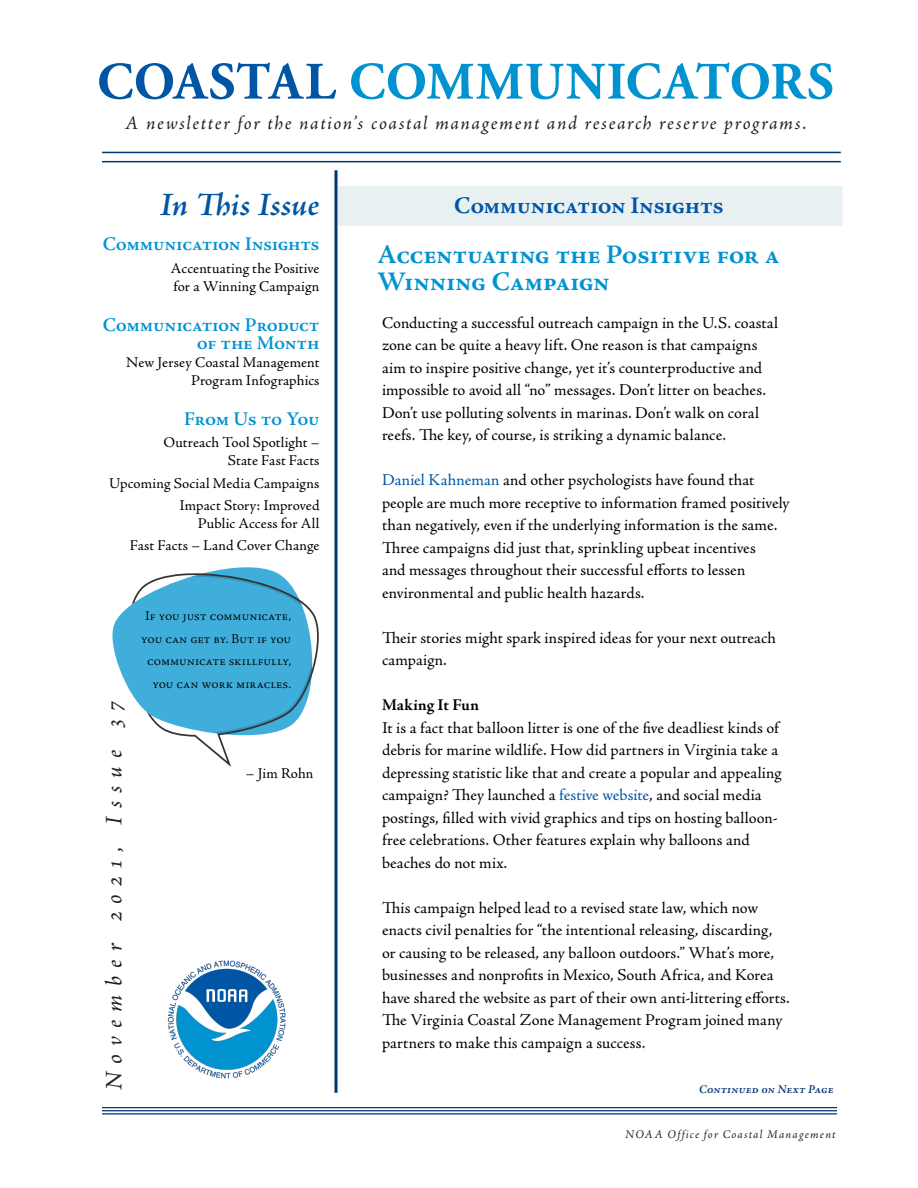
<style>
.page{position:relative;width:918px;height:1188px;background:#fff}
.page>*{position:absolute;margin:0;border:0;box-sizing:border-box;transform-origin:0 0}
.t1{font:700 52.5px "Adobe Garamond Pro";letter-spacing:.015em;color:#0093d0}
.t2{font:italic 600 33px "Adobe Jenson Pro";letter-spacing:-.005em;color:#0155a5}
.t3{font:700 27px/27px "Adobe Jenson Pro";letter-spacing:-.015em;color:#0093d0}
.t4{font:700 24px "Adobe Jenson Pro";letter-spacing:-.02em;color:#0155a5}
.t5{font:italic 24px "Adobe Jenson Pro";letter-spacing:.335em;color:#231f20}
.t6{font:italic 19.5px "Adobe Jenson Pro";letter-spacing:.075em;color:#231f20}
.t7{font:600 19.5px/18px "Adobe Jenson Pro";letter-spacing:-.02em;color:#0093d0;text-align:right}
.t8{font:16.5px/22.5px "Adobe Jenson Pro";letter-spacing:.005em;color:#000}
.t9{font:700 16.5px "Adobe Jenson Pro";letter-spacing:-.005em;color:#000}
.t10{font:15px/18px "Adobe Jenson Pro";letter-spacing:.01em;color:#000;text-align:right}
.t11{font:300 13.5px/22.5px "Adobe Jenson Pro";color:#000;text-align:right}
.t12{font:italic 12px "Adobe Jenson Pro";letter-spacing:.095em;color:#231f20}
.t13{font:italic 600 12px "Adobe Jenson Pro";letter-spacing:.015em;color:#013775}
.s1{color:#0155a5}
</style>
<div class="page">
<div style="left:336px;top:185px;width:508px;height:42px;background:#e8f0f2;border:2px solid #fff"></div>
<svg style="left:334px;top:170px;width:4px;height:923px;background:#406897"></svg>
<svg style="left:112px;top:567px;width:207px;height:200px"></svg>
<svg style="left:102px;top:153px;width:739px;height:10px"></svg>
<hr style="left:102px;top:152px;width:739px;height:1px;background:#013775">
<hr style="left:102px;top:161px;width:739px;height:1px;background:#013775">
<hr style="left:102px;top:1113px;width:735px;height:2px;background:#013775">
<hr style="left:102px;top:1110px;width:735px;height:1px;background:#013775">
<hr style="left:102px;top:1107px;width:735px;height:1px;background:#013775">
<img style="left:167px;top:960px;width:119px;height:119px">
<h1 class="t1" style="left:97px;top:51px;width:738px"><span class="s1">COASTAL</span> COMMUNICATORS</h1>
<p class="t6" style="left:125px;top:111px;width:683px">A newsletter for the nation’s coastal management and research reserve programs.</p>
<h2 class="t2" style="left:160px;top:186px;width:161px">In This Issue</h2>
<p class="t7" style="left:103px;top:236px;width:218px">Communication Insights</p>
<p class="t10" style="left:171px;top:259px;width:150px;text-align:left">Accentuating the Positive for a Winning Campaign</p>
<p class="t7" style="left:103px;top:316px;width:218px">Communication Product of the Month</p>
<p class="t10" style="left:126px;top:353px;width:195px">New Jersey Coastal Management<br>Program Infographics</p>
<p class="t7" style="left:184px;top:410px;width:137px">From Us to You</p>
<p class="t10" style="left:163px;top:434px;width:158px">Outreach Tool Spotlight –<br>State Fast Facts</p>
<p class="t10" style="left:109px;top:472px;width:212px;line-height:22.2px">Upcoming Social Media Campaigns<br>Impact Story: Improved</p>
<p class="t10" style="left:130px;top:512px;width:191px;line-height:22.2px">Public Access for All<br>Fast Facts – Land Cover Change</p>
<h3 class="t5" style="left:100px;top:1090px;width:390px;rotate:-90deg">November 2021, Issue 37</h3>
<p class="t11" style="left:141px;top:605px;width:151px">If you just communicate, you can get by. But if you communicate skillfully, you can work miracles.</p>
<p class="t10" style="left:246px;top:764px;width:69px">– Jim Rohn</p>
<h3 class="t4" style="left:454px;top:192px;width:271px">Communication Insights</h3>
<h3 class="t3" style="left:378px;top:242px;width:404px">Accentuating the Positive for a<br>Winning Campaign</h3>
<p class="t8" style="left:382px;top:312px;width:398px">Conducting a successful outreach campaign in the U.S. coastal zone can be quite a heavy lift. One reason is that campaigns aim to inspire positive change, yet it’s counterproductive and impossible to avoid all “no” messages. Don’t litter on beaches.<br>Don’t use polluting solvents in marinas. Don’t walk on coral reefs. The key, of course, is striking a dynamic balance.</p>
<p class="t8" style="left:382px;top:469px;width:409px"><span class="s1">Daniel Kahneman</span> and other psychologists have found that people are much more receptive to information framed positively than negatively, even if the underlying information is the same.<br>Three campaigns did just that, sprinkling upbeat incentives<br>and messages throughout their successful efforts to lessen environmental and public health hazards.</p>
<p class="t8" style="left:382px;top:627px;width:396px">Their stories might spark inspired ideas for your next outreach campaign.</p>
<p class="t9" style="left:382px;top:696px;width:99px">Making It Fun</p>
<p class="t8" style="left:382px;top:717px;width:401px">It is a fact that balloon litter is one of the five deadliest kinds of debris for marine wildlife. How did partners in Virginia take a depressing statistic like that and create a popular and appealing campaign? They launched a <span class="s1">festive website</span>, and social media postings, filled with vivid graphics and tips on hosting balloon&shy;free celebrations. Other features explain why balloons and beaches do not mix.</p>
<p class="t8" style="left:382px;top:897px;width:409px">This campaign helped lead to a revised state law, which now enacts civil penalties for “the intentional releasing, discarding, or causing to be released, any balloon outdoors.” What’s more, businesses and nonprofits in Mexico, South Africa, and Korea have shared the website as part of their own anti-littering efforts.<br>The Virginia Coastal Zone Management Program joined many partners to make this campaign a success.</p>
<p class="t13" style="left:699px;top:1082px;width:136px">Continued on Next Page</p>
<p class="t12" style="left:625px;top:1127px;width:212px">NOAA Office for Coastal Management</p>
</div>
